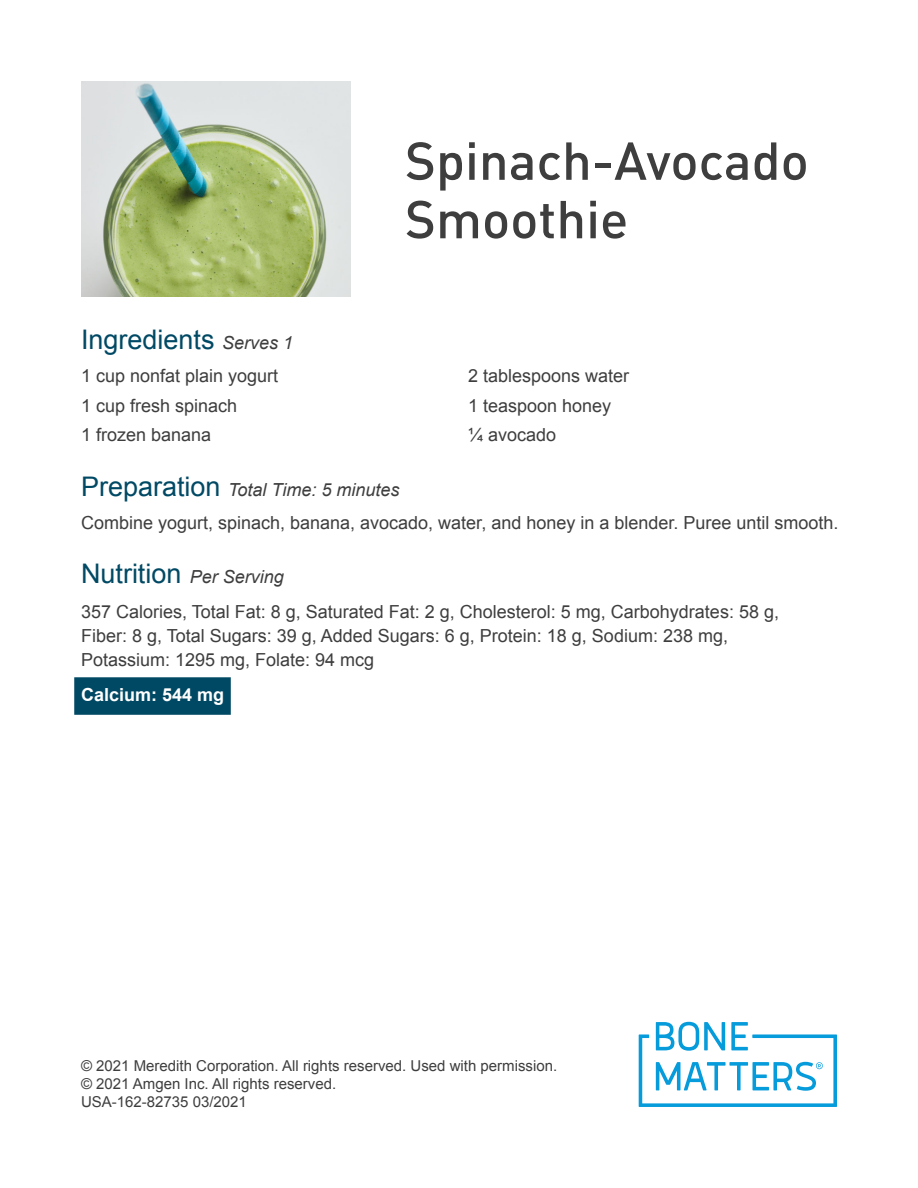
<style>
.page{position:relative;width:918px;height:1188px;background:#fff}
.page>*{position:absolute;margin:0;border:0;box-sizing:border-box;transform-origin:0 0}
.t1{font:500 52.5px/58.5px "DINOT";color:#3e3e3f}
.t2{font:27px "Arial";color:#004964}
.t3{font:18px/29.2px "Arial";color:#3e3e3f}
.t4{font:700 18px "Arial";color:#fff}
.t5{font:15px/18px "Arial";color:#3e3e3f}
.s1{font-style:italic;font-size:18px;color:#3e3e3f}
.s2{font-size:27px;color:#004964}
.s3{font-style:italic}
</style>
<div class="page">
<img style="left:81px;top:81px;width:270px;height:216px">
<div style="left:74px;top:677px;width:157px;height:38px;background:#004964"></div>
<svg style="left:639px;top:1022px;width:198px;height:85px"></svg>
<h1 class="t1" style="left:405px;top:130px;width:405px">Spinach-Avocado<br>Smoothie</h1>
<h2 class="t2" style="left:81px;top:322px;width:214px">Ingredients <span class="s1">Serves 1</span></h2>
<p class="t3" style="left:81px;top:362px;width:199px">1 cup nonfat plain yogurt<br>1 cup fresh spinach<br>1 frozen banana</p>
<p class="t3" style="left:468px;top:362px;width:163px">2 tablespoons water<br>1 teaspoon honey ¼ avocado</p>
<p class="t3" style="left:81px;top:473px;width:759px;line-height:33.3px"><span class="s2">Preparation</span> <span class="s3">Total Time: 5 minutes<br></span>Combine yogurt, spinach, banana, avocado, water, and honey in a blender. Puree until smooth.</p>
<p class="t3" style="left:81px;top:560px;width:700px;line-height:34.8px"><span class="s2">Nutrition</span> <span class="s3">Per Serving<br></span>357 Calories, Total Fat: 8 g, Saturated Fat: 2 g, Cholesterol: 5 mg, Carbohydrates: 58 g,</p>
<p class="t3" style="left:81px;top:624px;width:649px;line-height:24px">Fiber: 8 g, Total Sugars: 39 g, Added Sugars: 6 g, Protein: 18 g, Sodium: 238 mg,<br>Potassium: 1295 mg, Folate: 94 mcg</p>
<p class="t4" style="left:81px;top:683px;width:145px">Calcium: 544 mg</p>
<p class="t5" style="left:81px;top:1057px;width:478px">© 2021 Meredith Corporation. All rights reserved. Used with permission. © 2021 Amgen Inc. All rights reserved.<br>USA-162-82735 03/2021</p>
</div>
